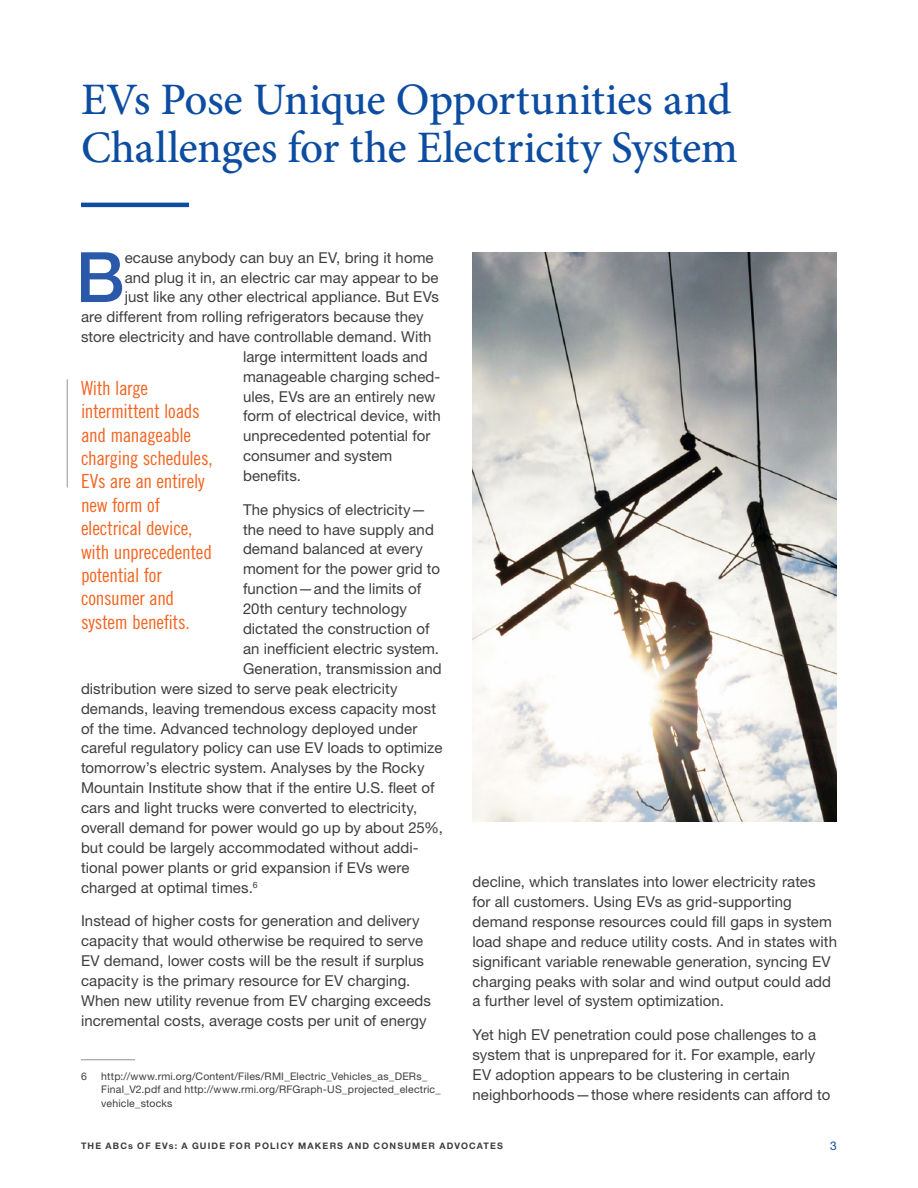
<style>
.page{position:relative;width:918px;height:1188px;background:#fff}
.page>*{position:absolute;margin:0;border:0;box-sizing:border-box;transform-origin:0 0}
.Footnote_text{font:500 69.6px "Helvetica Neue LT Std";color:#2959a8}
.Footnote_text-2{font:500 45px/48.4px "Minion Pro";letter-spacing:-.01em;color:#0d4da1}
.Pullquote{font:19.5px/23.4px "Trade Gothic Cond Eighteen";letter-spacing:-.015em;color:#f36421}
.Footnote_text-3{font:15px/20px "Helvetica Neue LT Std";letter-spacing:.005em;color:#3e3e3f}
.Body_1{font:15px/20px "Helvetica Neue LT Std";letter-spacing:.005em;color:#3e3e3f}
.t1{font:12px "Helvetica Neue LT Std";color:#0d4da1}
.Footnote_text-4{font:10.5px/13.5px "Helvetica Neue LT Std";letter-spacing:.02em;color:#3e3e3f}
.t2{font:700 9px "Helvetica Neue LT Std";letter-spacing:.13em;color:#3e3e3f}
</style>
<div class="page">
<hr style="left:81px;top:203px;width:108px;height:4px;background:#0d4da1">
<hr style="left:81px;top:1059px;width:54px;height:1px;background:#939598">
<img style="left:472px;top:253px;width:365px;height:569px">
<hr style="left:67px;top:379px;width:1px;height:108px;background:#939598">
<p class="Footnote_text-2" style="left:81px;top:75px;width:658px">EVs Pose Unique Opportunities and<br>Challenges for the Electricity System</p>
<p class="Footnote_text" style="left:76px;top:236px;width:51px">B</p>
<p class="Footnote_text-3" style="left:125px;top:248px;width:310px">ecause anybody can buy an EV, bring it home</p>
<p class="Footnote_text-3" style="left:125px;top:267px;width:315px">and plug it in, an electric car may appear to be</p>
<p class="Footnote_text-3" style="left:125px;top:287px;width:316px">just like any other electrical appliance. But EVs</p>
<p class="Footnote_text-3" style="left:81px;top:306px;width:344px">are different from rolling refrigerators because they</p>
<p class="Footnote_text-3" style="left:81px;top:326px;width:352px">store electricity and have controllable demand. With</p>
<p class="Footnote_text-3" style="left:243px;top:346px;width:186px">large intermittent loads and</p>
<p class="Footnote_text-3" style="left:243px;top:366px;width:199px">manageable charging sched-</p>
<p class="Footnote_text-3" style="left:243px;top:386px;width:194px">ules, EVs are an entirely new</p>
<p class="Footnote_text-3" style="left:243px;top:406px;width:199px">form of electrical device, with</p>
<p class="Footnote_text-3" style="left:243px;top:426px;width:189px">unprecedented potential for</p>
<p class="Footnote_text-3" style="left:243px;top:446px;width:151px">consumer and system</p>
<p class="Footnote_text-3" style="left:243px;top:466px;width:60px">benefits.</p>
<p class="Footnote_text-3" style="left:243px;top:499px;width:185px">The physics of electricity—</p>
<p class="Footnote_text-3" style="left:243px;top:519px;width:192px">the need to have supply and</p>
<p class="Footnote_text-3" style="left:243px;top:539px;width:181px">demand balanced at every</p>
<p class="Footnote_text-3" style="left:243px;top:559px;width:199px">moment for the power grid to</p>
<p class="Footnote_text-3" style="left:243px;top:579px;width:180px">function—and the limits of</p>
<p class="Footnote_text-3" style="left:243px;top:599px;width:165px">20th century technology</p>
<p class="Footnote_text-3" style="left:243px;top:619px;width:188px">dictated the construction of</p>
<p class="Footnote_text-3" style="left:243px;top:638px;width:198px">an inefficient electric system.</p>
<p class="Footnote_text-3" style="left:243px;top:658px;width:200px">Generation, transmission and</p>
<p class="Footnote_text-3" style="left:81px;top:678px;width:318px">distribution were sized to serve peak electricity</p>
<p class="Footnote_text-3" style="left:81px;top:698px;width:357px">demands, leaving tremendous excess capacity most</p>
<p class="Footnote_text-3" style="left:81px;top:718px;width:338px">of the time. Advanced technology deployed under</p>
<p class="Footnote_text-3" style="left:81px;top:738px;width:363px">careful regulatory policy can use EV loads to optimize</p>
<p class="Footnote_text-3" style="left:81px;top:758px;width:345px">tomorrow’s electric system. Analyses by the Rocky</p>
<p class="Footnote_text-3" style="left:81px;top:778px;width:355px">Mountain Institute show that if the entire U.S. fleet of</p>
<p class="Footnote_text-3" style="left:81px;top:798px;width:338px">cars and light trucks were converted to electricity,</p>
<p class="Footnote_text-3" style="left:81px;top:818px;width:363px">overall demand for power would go up by about 25%,</p>
<p class="Footnote_text-3" style="left:81px;top:838px;width:339px">but could be largely accommodated without addi-</p>
<p class="Footnote_text-3" style="left:81px;top:857px;width:330px">tional power plants or grid expansion if EVs were</p>
<p class="Footnote_text-3" style="left:81px;top:877px;width:178px">charged at optimal times.<sup>6</sup></p>
<p class="Footnote_text-3" style="left:81px;top:911px;width:352px">Instead of higher costs for generation and delivery capacity that would otherwise be required to serve EV demand, lower costs will be the result if surplus capacity is the primary resource for EV charging.<br>When new utility revenue from EV charging exceeds incremental costs, average costs per unit of energy</p>
<p class="Pullquote" style="left:81px;top:376px;width:133px">With large intermittent loads and manageable charging schedules,<br>EVs are an entirely new form of electrical device, with unprecedented potential for consumer and system benefits.</p>
<p class="Footnote_text-4" style="left:81px;top:1069px;width:7px">6</p>
<p class="Footnote_text-4" style="left:101px;top:1069px;width:341px">http://www.rmi.org/Content/Files/RMI_Electric_Vehicles_as_DERs_<br>Final_V2.pdf and http://www.rmi.org/RFGraph-US_projected_electric_</p>
<p class="Footnote_text-4" style="left:101px;top:1096px;width:73px">vehicle_stocks</p>
<p class="Footnote_text-3" style="left:472px;top:872px;width:366px">decline, which translates into lower electricity rates for all customers. Using EVs as grid-supporting demand response resources could fill gaps in system load shape and reduce utility costs. And in states with significant variable renewable generation, syncing EV charging peaks with solar and wind output could add a further level of system optimization.</p>
<p class="Body_1" style="left:472px;top:1024px;width:359px">Yet high EV penetration could pose challenges to a system that is unprepared for it. For example, early EV adoption appears to be clustering in certain neighborhoods—those where residents can afford to</p>
<p class="t2" style="left:81px;top:1140px;width:424px">THE ABCs OF EVs: A GUIDE FOR POLICY MAKERS AND CONSUMER ADVOCATES</p>
<p class="t1" style="left:830px;top:1139px;width:8px">3</p>
</div>
